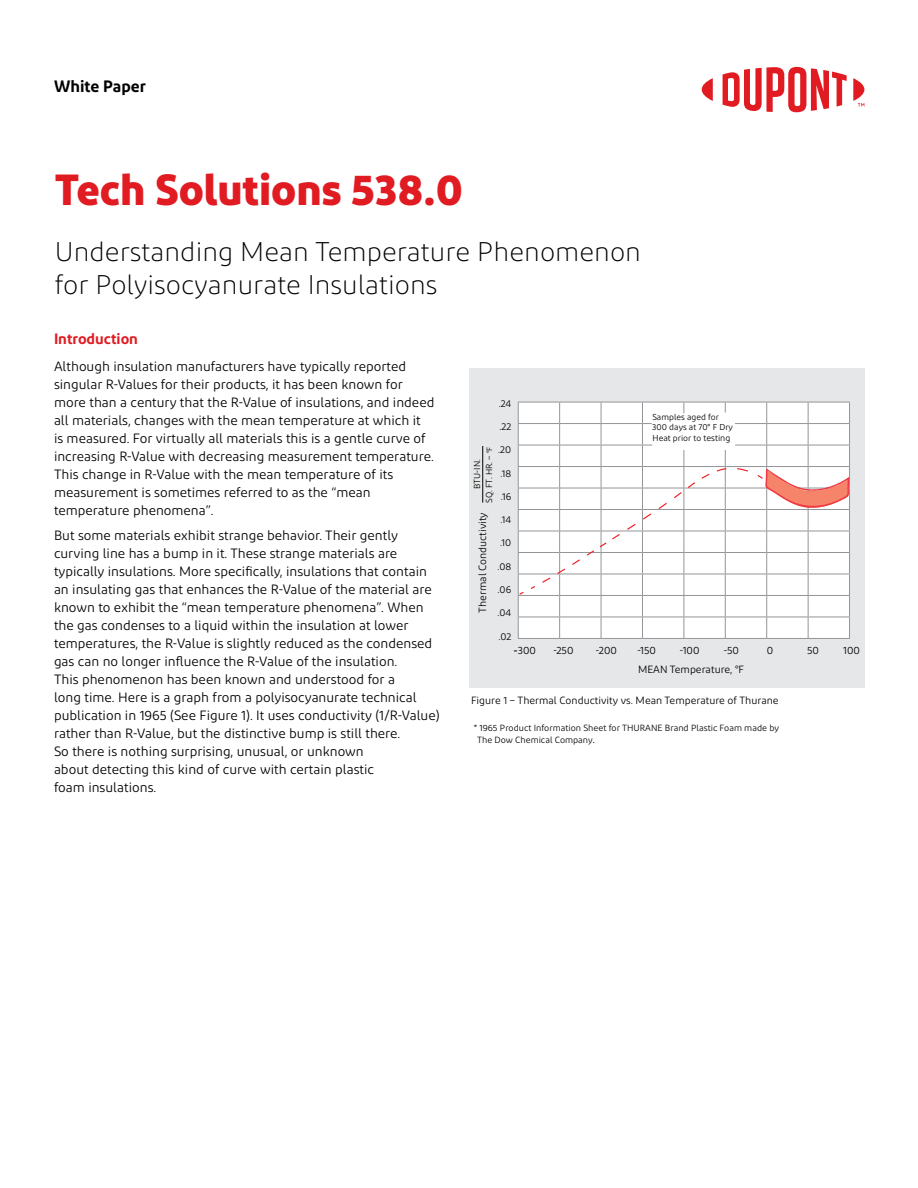
<style>
.page{position:relative;width:918px;height:1188px;background:#fff}
.page>*{position:absolute;margin:0;border:0;box-sizing:border-box;transform-origin:0 0}
.title_1{font:700 43.5px "Diodrum";color:#e11b22}
.title_1-2{font:300 27px/33px "Diodrum";color:#000}
.document_type_1{font:600 16.5px "Diodrum";color:#000}
.subhead_2{font:600 15px "Diodrum";color:#e11b22}
.Body_Text{font:13.5px "Diodrum";color:#000}
.subhead_2-2{font:13.5px/18px "Diodrum";color:#000}
.Chart_Table_Subheade{font:10.5px "Diodrum";color:#000}
.Chart_Table_Subheade-2{font:9.9px "Diodrum";color:#000}
.Chart_Table_Subheade-3{font:9px/12px "Diodrum";color:#000}
.Chart_Table_Subheade-4{font:8.7px "Diodrum";color:#000}
.Chart_Table_Subheade-5{font:8.55px/10.2px "Diodrum";color:#000}
.s1{font-size:7.65px}
.s2{font-size:8.85px}
.s3{font-family:"Dow Corporate";font-size:11.25px}
.s4{font-family:"Dow Corporate"}
</style>
<div class="page">
<svg style="left:702px;top:78px;width:11px;height:23px"></svg>
<svg style="left:723px;top:67px;width:124px;height:45px"></svg>
<svg style="left:853px;top:78px;width:11px;height:28px"></svg>
<div style="left:469px;top:368px;width:395px;height:320px;background:#e6e7e8"></div>
<hr style="left:518px;top:638px;width:42px;height:1px;background:#939598">
<hr style="left:560px;top:638px;width:41px;height:1px;background:#939598">
<hr style="left:601px;top:638px;width:41px;height:1px;background:#939598">
<hr style="left:642px;top:638px;width:42px;height:1px;background:#939598">
<hr style="left:684px;top:638px;width:41px;height:1px;background:#939598">
<hr style="left:725px;top:638px;width:42px;height:1px;background:#939598">
<hr style="left:767px;top:638px;width:41px;height:1px;background:#939598">
<hr style="left:808px;top:638px;width:42px;height:1px;background:#939598">
<hr style="left:482px;top:446px;width:1px;height:57px;background:#000">
<svg style="left:518px;top:402px;width:332px;height:236px;background:#f7f4f4"></svg>
<p class="document_type_1" style="left:54px;top:75px;width:94px">White Paper</p>
<p class="title_1" style="left:55px;top:161px;width:410px">Tech Solutions 538.0</p>
<p class="title_1-2" style="left:55px;top:235px;width:588px">Understanding Mean Temperature Phenomenon for Polyisocyanurate Insulations</p>
<p class="subhead_2" style="left:54px;top:329px;width:86px">Introduction</p>
<p class="subhead_2-2" style="left:54px;top:357px;width:382px">Although insulation manufacturers have typically reported singular R-Values for their products, it has been known for more than a century that the R-Value of insulations, and indeed all materials, changes with the mean temperature at which it<br>is measured. For virtually all materials this is a gentle curve of increasing R-Value with decreasing measurement temperature.<br>This change in R-Value with the mean temperature of its measurement is sometimes referred to as the “mean temperature phenomena”.</p>
<p class="Body_Text" style="left:54px;top:527px;width:345px">But some materials exhibit strange behavior. Their gently</p>
<p class="Body_Text" style="left:54px;top:545px;width:345px">curving line has a bump in it. These strange materials are</p>
<p class="Body_Text" style="left:54px;top:563px;width:375px">typically insulations. More specifically, insulations that contain</p>
<p class="Body_Text" style="left:54px;top:581px;width:379px">an insulating gas that enhances the R-Value of the material are</p>
<p class="Body_Text" style="left:54px;top:599px;width:371px">known to exhibit the “mean temperature phenomena”. When</p>
<p class="Body_Text" style="left:54px;top:617px;width:356px">the gas condenses to a liquid within the insulation at lower</p>
<p class="Body_Text" style="left:54px;top:635px;width:380px">temperatures, the R-Value is slightly reduced as the condensed</p>
<p class="Body_Text" style="left:54px;top:653px;width:345px">gas can no longer influence the R-Value of the insulation.</p>
<p class="Body_Text" style="left:54px;top:671px;width:343px">This phenomenon has been known and understood for a</p>
<p class="Body_Text" style="left:54px;top:689px;width:364px">long time. Here is a graph from a polyisocyanurate technical</p>
<p class="Body_Text" style="left:54px;top:707px;width:387px">publication in 1965 (See Figure 1). It uses conductivity (1/R-Value)</p>
<p class="Body_Text" style="left:54px;top:725px;width:348px">rather than R-Value, but the distinctive bump is still there.</p>
<p class="Body_Text" style="left:54px;top:743px;width:311px">So there is nothing surprising, unusual, or unknown</p>
<p class="Body_Text" style="left:54px;top:761px;width:322px">about detecting this kind of curve with certain plastic</p>
<p class="Body_Text" style="left:54px;top:779px;width:104px">foam insulations.</p>
<p class="Chart_Table_Subheade-2" style="left:499px;top:397px;width:14px">.24</p>
<p class="Chart_Table_Subheade-2" style="left:499px;top:420px;width:13px">.22</p>
<p class="Chart_Table_Subheade-2" style="left:498px;top:444px;width:15px">.20</p>
<p class="Chart_Table_Subheade-2" style="left:501px;top:467px;width:12px">.18</p>
<p class="Chart_Table_Subheade-2" style="left:501px;top:490px;width:12px">.16</p>
<p class="Chart_Table_Subheade-2" style="left:501px;top:514px;width:12px">.14</p>
<p class="Chart_Table_Subheade-2" style="left:500px;top:537px;width:12px">.10</p>
<p class="Chart_Table_Subheade-2" style="left:497px;top:560px;width:15px">.08</p>
<p class="Chart_Table_Subheade-2" style="left:498px;top:583px;width:15px">.06</p>
<p class="Chart_Table_Subheade-2" style="left:497px;top:607px;width:15px">.04</p>
<p class="Chart_Table_Subheade-2" style="left:499px;top:630px;width:14px">.02</p>
<p class="Chart_Table_Subheade-4" style="left:484px;top:503px;width:58px;rotate:-90deg">SQ. FT. HR. – <span class="s1">°F</span></p>
<p class="Chart_Table_Subheade-4" style="left:472px;top:489px;width:31px;rotate:-90deg">BTU-IN.</p>
<p class="Chart_Table_Subheade" style="left:476px;top:613px;width:102px;rotate:-90deg">Thermal Conductivity</p>
<p class="Chart_Table_Subheade-5" style="left:652px;top:412px;width:82px">Samples aged for<br>300 days at 70° F Dry<br>Heat prior to <span class="s2">testing</span></p>
<p class="Chart_Table_Subheade" style="left:513px;top:643px;width:24px"><span class="s3">-</span>300</p>
<p class="Chart_Table_Subheade" style="left:553px;top:643px;width:22px">-250</p>
<p class="Chart_Table_Subheade" style="left:596px;top:643px;width:23px">-200</p>
<p class="Chart_Table_Subheade" style="left:637px;top:643px;width:20px">-150</p>
<p class="Chart_Table_Subheade" style="left:680px;top:643px;width:21px">-100</p>
<p class="Chart_Table_Subheade" style="left:724px;top:643px;width:17px">-50</p>
<p class="Chart_Table_Subheade" style="left:767px;top:643px;width:8px">0</p>
<p class="Chart_Table_Subheade" style="left:807px;top:643px;width:13px">50</p>
<p class="Chart_Table_Subheade" style="left:843px;top:643px;width:18px">100</p>
<p class="Chart_Table_Subheade" style="left:638px;top:663px;width:108px">MEAN Temperature, °F</p>
<p class="Chart_Table_Subheade" style="left:471px;top:694px;width:309px">Figure 1 – Thermal Conductivity vs. Mean Temperature of Thurane</p>
<p class="Chart_Table_Subheade-3" style="left:477px;top:722px;width:303px;text-indent:-3px">* 1965 Product Information Sheet for THURANE Brand Plastic Foam made by<br>The Dow Chemical Company<span class="s4">.</span></p>
</div>
